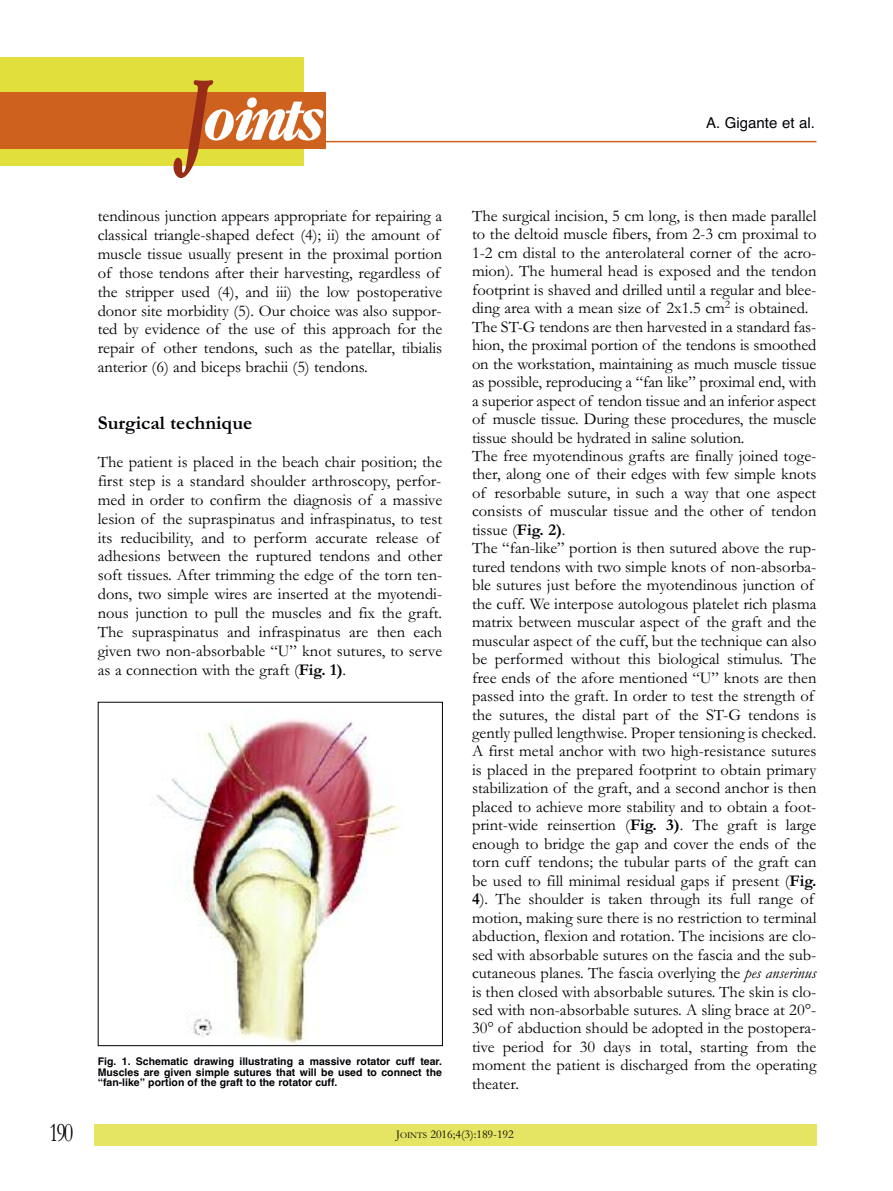
<style>
.page{position:relative;width:893px;height:1191px;background:#fff}
.page>*{position:absolute;margin:0;border:0;box-sizing:border-box;transform-origin:0 0}
.t1{font:italic 700 55.8px "Garamond Cond";letter-spacing:-.085em;color:#fff}
.t2{font:27px "Garamond";color:#000006;scale:.75 1}
.t3{font:700 19.5px "Garamond";color:#000006}
.t4{font:16.5px/18.5px "Garamond";color:#000006}
.t5{font:15px "Helvetica";color:#000006}
.t6{font:12px "Garamond";color:#000006}
.t7{font:700 10.5px/10.5px "Helvetica";color:#000006;text-align:justify}
.s1{font-size:99.9px;color:#992c17}
.s2{font-weight:700}
.s3{font-style:italic}
.s4{font-size:9px}
</style>
<div class="page">
<hr style="left:176px;top:141px;width:640px;height:1px;background:#ce611e">
<div style="left:94px;top:1124px;width:722px;height:21px;background:#e6e563"></div>
<div style="left:0;top:57px;width:304px;height:109px;background:#e0df3c"></div>
<div style="left:0;top:92px;width:326px;height:56px;background:#ce611e"></div>
<img style="left:150px;top:719px;width:250px;height:325px">
<div style="left:98px;top:702px;width:345px;height:344px;border:1px solid #000006"></div>
<h1 class="t1" style="left:181px;top:88px;width:140px"><span class="s1">J</span>oints</h1>
<p class="t4" style="left:98px;top:206px;width:346px;line-height:18.9px">tendinous junction appears appropriate for repairing a classical triangle-shaped defect (4); ii) the amount of muscle tissue usually present in the proximal portion of those tendons after their harvesting, regardless of the stripper used (4), and iii) the low postoperative donor site morbidity (5). our choice was also suppor&shy;ted by evidence of the use of this approach for the repair of other tendons, such as the patellar, tibialis anterior (6) and biceps brachii (5) tendons.</p>
<p class="t3" style="left:98px;top:411px;width:156px">Surgical technique</p>
<p class="t4" style="left:98px;top:452px;width:346px;line-height:18.9px">the patient is placed in the beach chair position; the first step is a standard shoulder arthroscopy, perfor&shy;med in order to confirm the diagnosis of a massive lesion of the supraspinatus and infraspinatus, to test its reducibility, and to perform accurate release of adhesions between the ruptured tendons and other soft tissues. After trimming the edge of the torn ten&shy;dons, two simple wires are inserted at the myotendi&shy;nous junction to pull the muscles and fix the graft. the supraspinatus and infraspinatus are then each given two non-absorbable “U” knot sutures, to serve as a connection with the graft (<span class="s2">Fig. 1)</span>.</p>
<p class="t7" style="left:98px;top:1056px;width:346px">Fig. 1. Schematic drawing illustrating a massive rotator cuff tear.<br>Muscles are given simple sutures that will be used to connect the “fan-like” portion of the graft to the rotator cuff.</p>
<p class="t5" style="left:706px;top:114px;width:110px">a. Gigante et al.</p>
<p class="t4" style="left:472px;top:206px;width:346px">the surgical incision, 5 cm long, is then made parallel to the deltoid muscle fibers, from 2-3 cm proximal to 1-2 cm distal to the anterolateral corner of the acro&shy;mion). the humeral head is exposed and the tendon footprint is shaved and drilled until a regular and blee&shy;ding area with a mean size of 2x1.5 cm<sup>2</sup> is obtained. the st-G tendons are then harvested in a standard fas&shy;hion, the proximal portion of the tendons is smoothed on the workstation, maintaining as much muscle tissue as possible, reproducing a “fan like” proximal end, with a superior aspect of tendon tissue and an inferior aspect of muscle tissue. During these procedures, the muscle tissue should be hydrated in saline solution.<br>the free myotendinous grafts are finally joined toge&shy;ther, along one of their edges with few simple knots of resorbable suture, in such a way that one aspect consists of muscular tissue and the other of tendon tissue (<span class="s2">Fig. 2)</span>.<br>the “fan-like” portion is then sutured above the rup&shy;tured tendons with two simple knots of non-absorba&shy;ble sutures just before the myotendinous junction of the cuff. We interpose autologous platelet rich plasma matrix between muscular aspect of the graft and the muscular aspect of the cuff, but the technique can also be performed without this biological stimulus. the free ends of the afore mentioned “U” knots are then passed into the graft. in order to test the strength of the sutures, the distal part of the st-G tendons is gently pulled lengthwise. Proper tensioning is checked.<br>A first metal anchor with two high-resistance sutures is placed in the prepared footprint to obtain primary stabilization of the graft, and a second anchor is then placed to achieve more stability and to obtain a foot&shy;print-wide reinsertion (<span class="s2">Fig. 3)</span>. the graft is large enough to bridge the gap and cover the ends of the torn cuff tendons; the tubular parts of the graft can be used to fill minimal residual gaps if present (<span class="s2">Fig.<br>4</span>). the shoulder is taken through its full range of motion, making sure there is no restriction to terminal abduction, flexion and rotation. the incisions are clo&shy;sed with absorbable sutures on the fascia and the sub&shy;cutaneous planes. the fascia overlying the <span class="s3">pes anserinus </span>is then closed with absorbable sutures. the skin is clo&shy;sed with non-absorbable sutures. A sling brace at 20°- 30° of abduction should be adopted in the postopera&shy;tive period for 30 days in total, starting from the moment the patient is discharged from the operating theater.</p>
<h2 class="t2" style="left:49px;top:1116px;width:33px">190</h2>
<p class="t6" style="left:396px;top:1126px;width:119px">J<span class="s4">oints</span> 2016;4(3):189-192</p>
</div>
